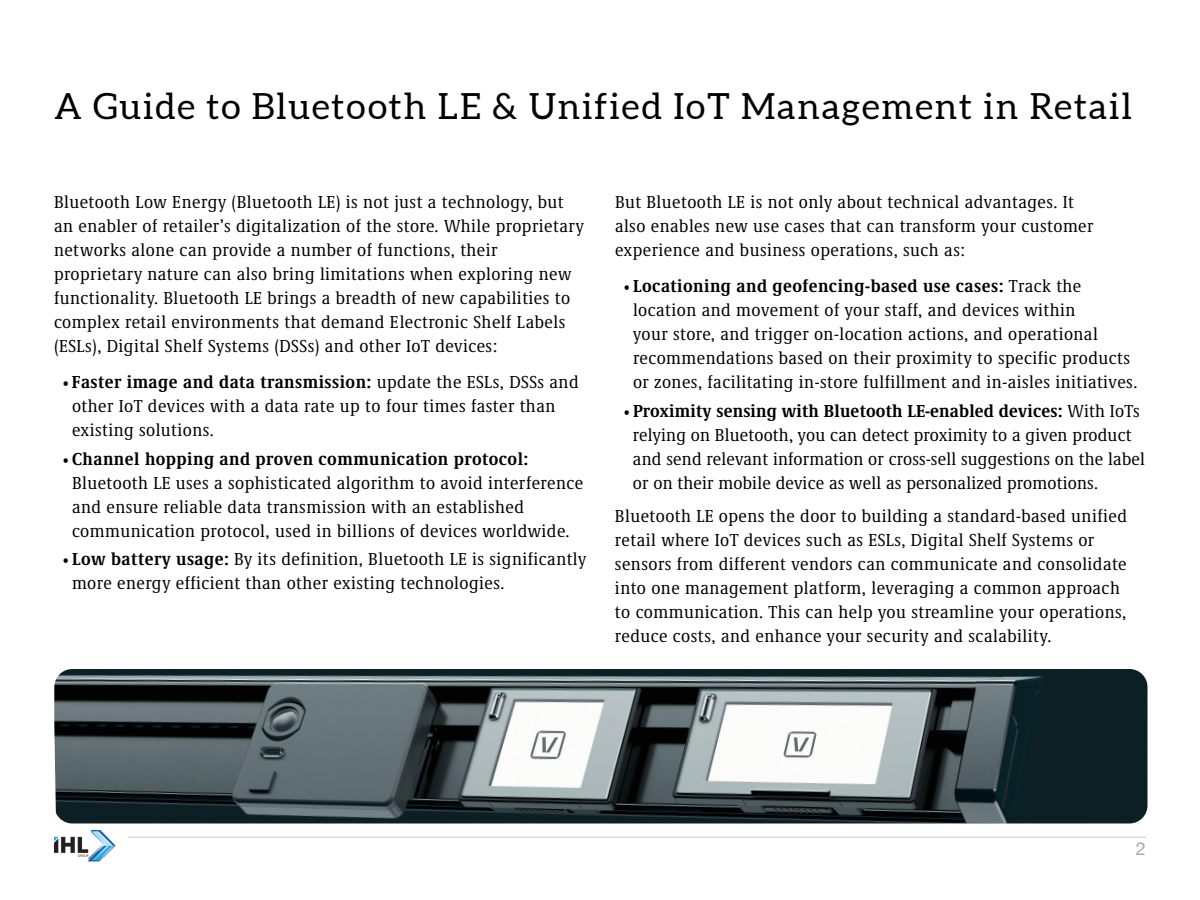
<style>
.page{position:relative;width:1200px;height:900px;background:#fff}
.page>*{position:absolute;margin:0;border:0;box-sizing:border-box;transform-origin:0 0}
.t1{font:36px "Aleo";letter-spacing:.05em;color:#000}
._23_IHL_bullets{font:condensed 18px/24px "Demos Next Pro";letter-spacing:.025em;color:#000}
.IHL_BODY_2022{font:condensed 18px/24px "Demos Next Pro";letter-spacing:.025em;color:#000}
.t2{font:18px "Helvetica Neue";color:#a8a9ad}
.s1{font-weight:700}
</style>
<div class="page">
<img style="left:54px;top:830px;width:77px;height:32px">
<hr style="left:128px;top:837px;width:1018px;height:1px;background:#ccc">
<img style="left:54px;top:669px;width:1094px;height:155px">
<p class="t1" style="left:54px;top:85px;width:1079px">A Guide to Bluetooth LE &amp; Unified IoT Management in Retail</p>
<p class="IHL_BODY_2022" style="left:54px;top:190px;width:531px">Bluetooth Low Energy (Bluetooth LE) is not just a technology, but an enabler of retailer’s digitalization of the store. While proprietary networks alone can provide a number of functions, their proprietary nature can also bring limitations when exploring new functionality. Bluetooth LE brings a breadth of new capabilities to complex retail environments that demand Electronic Shelf Labels (ESLs), Digital Shelf Systems (DSSs) and other IoT devices:</p>
<p class="_23_IHL_bullets" style="left:72px;top:370px;width:508px;text-indent:-9px">• <span class="s1">Faster image and data transmission:</span> update the ESLs, DSSs and other IoT devices with a data rate up to four times faster than existing solutions.</p>
<p class="_23_IHL_bullets" style="left:72px;top:446px;width:513px;text-indent:-9px"><span class="s1">• Channel hopping and proven communication protocol:<br></span>Bluetooth LE uses a sophisticated algorithm to avoid interference and ensure reliable data transmission with an established communication protocol, used in billions of devices worldwide.</p>
<p class="_23_IHL_bullets" style="left:72px;top:547px;width:516px;text-indent:-9px"><span class="s1">• Low battery usage:</span> By its definition, Bluetooth LE is significantly more energy efficient than other existing technologies.</p>
<p class="IHL_BODY_2022" style="left:615px;top:190px;width:480px">But Bluetooth LE is not only about technical advantages. It also enables new use cases that can transform your customer experience and business operations, such as:</p>
<p class="_23_IHL_bullets" style="left:633px;top:274px;width:506px;text-indent:-9px"><span class="s1">• Locationing and geofencing-based use cases:</span> Track the location and movement of your staff, and devices within<br>your store, and trigger on-location actions, and operational recommendations based on their proximity to specific products or zones, facilitating in-store fulfillment and in-aisles initiatives.</p>
<p class="_23_IHL_bullets" style="left:633px;top:398px;width:514px;text-indent:-9px"><span class="s1">• Proximity sensing with Bluetooth LE-enabled devices:</span> With IoTs relying on Bluetooth, you can detect proximity to a given product and send relevant information or cross-sell suggestions on the label or on their mobile device as well as personalized promotions.</p>
<p class="IHL_BODY_2022" style="left:615px;top:503px;width:513px">Bluetooth LE opens the door to building a standard-based unified retail where IoT devices such as ESLs, Digital Shelf Systems or sensors from different vendors can communicate and consolidate into one management platform, leveraging a common approach to communication. This can help you streamline your operations, reduce costs, and enhance your security and scalability.</p>
<p class="t2" style="left:1136px;top:836px;width:12px">2</p>
</div>
